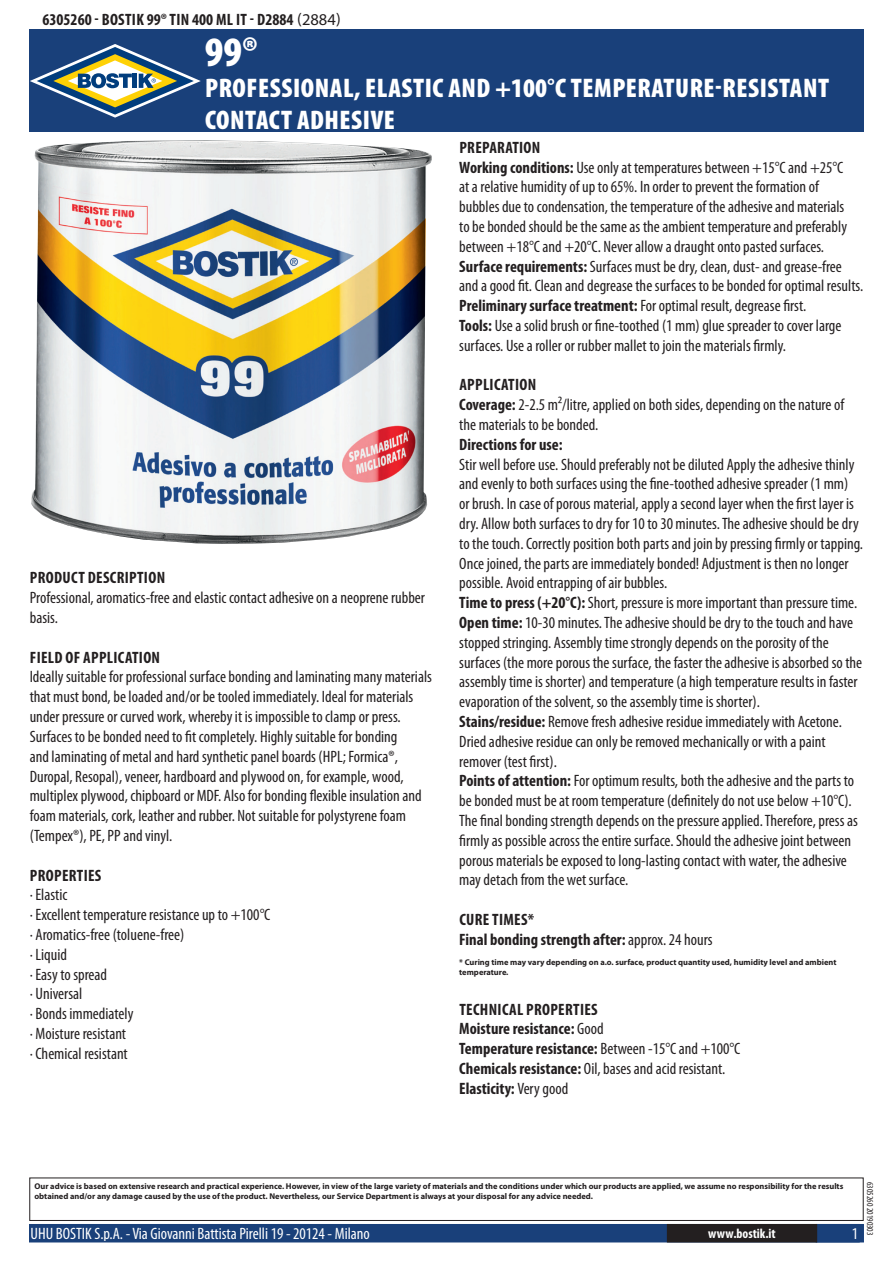
<style>
.page{position:relative;width:893px;height:1263px;background:#fff}
.page>*{position:absolute;margin:0;border:0;box-sizing:border-box;transform-origin:0 0}
.t1{font:900 condensed 42px "Myriad Pro";color:#fff}
.t2{font:900 condensed 27px/32.4px "Myriad Pro";letter-spacing:.02em;color:#fff}
.t3{font:condensed 16.5px/19.8px "Myriad Pro";color:#231f20}
.t4{font:700 condensed 16.5px/19.8px "Myriad Pro";letter-spacing:.02em;color:#231f20}
.t5{font:condensed 16.5px "Myriad Pro";color:#fff}
.t6{font:700 condensed 16.5px "Myriad Pro";color:#231f20}
.t7{font:700 condensed 13.5px "Myriad Pro";color:#fff}
.t8{font:condensed 9px "Myriad Pro";color:#231f20}
.t9{font:700 8.4px/10.1px "Myriad Pro";color:#231f20}
.s1{font-weight:400;font-stretch:normal}
.s2{font-weight:700}
.s3{font-weight:400}
</style>
<div class="page">
<div style="left:30px;top:1225px;width:833px;height:17px;background:#19407a"></div>
<div style="left:29px;top:1224px;width:835px;height:18px;border:2px solid #19407a"></div>
<div style="left:816px;top:1224px;width:44px;height:18px;border:2px solid #19407a"></div>
<div style="left:668px;top:1225px;width:148px;height:17px;background:#231f20"></div>
<div style="left:667px;top:1224px;width:150px;height:18px;border:2px solid #231f20"></div>
<div style="left:29px;top:1177px;width:835px;height:44px;border:1px solid #231f20"></div>
<div style="left:30px;top:30px;width:834px;height:102px;background:#19407a"></div>
<svg style="left:30px;top:44px;width:171px;height:74px"></svg>
<img style="left:31px;top:140px;width:401px;height:404px">
<p class="t6" style="left:43px;top:9px;width:300px">6305260 - Bostik 99® Tin 400 ml IT - D2884 <span class="s1">(2884)</span></p>
<h1 class="t1" style="left:205px;top:25px;width:55px">99®</h1>
<h2 class="t2" style="left:205px;top:71px;width:626px">PROFESSIONAL, ELASTIC AND +100°C TEMPERATURE-RESISTANT<br>CONTACT ADHESIVE</h2>
<p class="t4" style="left:30px;top:568px;width:137px">Product description</p>
<p class="t3" style="left:30px;top:588px;width:397px">Professional, aromatics-free and elastic contact adhesive on a neoprene rubber basis.</p>
<p class="t4" style="left:30px;top:647px;width:132px">Field of application</p>
<p class="t3" style="left:30px;top:667px;width:404px">Ideally suitable for professional surface bonding and laminating many materials that must bond, be loaded and/or be tooled immediately. Ideal for materials under pressure or curved work, whereby it is impossible to clamp or press.<br>Surfaces to be bonded need to fit completely. Highly suitable for bonding<br>and laminating of metal and hard synthetic panel boards (HPL; Formica®, Duropal, Resopal), veneer, hardboard and plywood on, for example, wood, multiplex plywood, chipboard or MDF. Also for bonding flexible insulation and foam materials, cork, leather and rubber. Not suitable for polystyrene foam (Tempex®), PE, PP and vinyl.</p>
<p class="t4" style="left:30px;top:865px;width:73px">Properties</p>
<p class="t3" style="left:30px;top:885px;width:242px">· Elastic<br>· Excellent temperature resistance up to +100°C · Aromatics-free (toluene-free)<br>· Liquid<br>· Easy to spread<br>· Universal<br>· Bonds immediately<br>· Moisture resistant<br>· Chemical resistant</p>
<p class="t3" style="left:459px;top:137px;width:406px"><span class="s2">Preparation<br>Working conditions:</span> Use only at temperatures between +15°C and +25°C<br>at a relative humidity of up to 65%. In order to prevent the formation of bubbles due to condensation, the temperature of the adhesive and materials<br>to be bonded should be the same as the ambient temperature and preferably between +18°C and +20°C. Never allow a draught onto pasted surfaces.<br><span class="s2">Surface requirements:</span> Surfaces must be dry, clean, dust- and grease-free and a good fit. Clean and degrease the surfaces to be bonded for optimal results.<br><span class="s2">Preliminary surface treatment:</span> For optimal result, degrease first.<br><span class="s2">Tools:</span> Use a solid brush or fine-toothed (1 mm) glue spreader to cover large surfaces. Use a roller or rubber mallet to join the materials firmly.</p>
<p class="t3" style="left:459px;top:375px;width:386px"><span class="s2">Application<br>Coverage:</span> 2-2.5 m²/litre, applied on both sides, depending on the nature of the materials to be bonded.</p>
<p class="t4" style="left:459px;top:434px;width:105px">Directions for use:</p>
<p class="t3" style="left:459px;top:454px;width:405px">Stir well before use. Should preferably not be diluted Apply the adhesive thinly and evenly to both surfaces using the fine-toothed adhesive spreader (1 mm)<br>or brush. In case of porous material, apply a second layer when the first layer is dry. Allow both surfaces to dry for 10 to 30 minutes. The adhesive should be dry to the touch. Correctly position both parts and join by pressing firmly or tapping.<br>Once joined, the parts are immediately bonded! Adjustment is then no longer possible. Avoid entrapping of air bubbles.<br><span class="s2">Time to press (+20°C):</span> Short, pressure is more important than pressure time.<br><span class="s2">Open time:</span> 10-30 minutes. The adhesive should be dry to the touch and have stopped stringing. Assembly time strongly depends on the porosity of the surfaces (the more porous the surface, the faster the adhesive is absorbed so the assembly time is shorter) and temperature (a high temperature results in faster evaporation of the solvent, so the assembly time is shorter).<br><span class="s2">Stains/residue:</span> Remove fresh adhesive residue immediately with Acetone.<br>Dried adhesive residue can only be removed mechanically or with a paint remover (test first).<br><span class="s2">Points of attention:</span> For optimum results, both the adhesive and the parts to be bonded must be at room temperature (definitely do not use below +10°C).<br>The final bonding strength depends on the pressure applied. Therefore, press as firmly as possible across the entire surface. Should the adhesive joint between porous materials be exposed to long-lasting contact with water, the adhesive may detach from the wet surface.</p>
<p class="t4" style="left:459px;top:909px;width:255px">Cure times*<br>Final bonding strength after: <span class="s3">approx. 24 hours</span></p>
<p class="t9" style="left:459px;top:957px;width:379px">* Curing time may vary depending on a.o. surface, product quantity used, humidity level and ambient temperature.</p>
<p class="t4" style="left:459px;top:999px;width:283px">Technical properties<br>Moisture resistance: <span class="s3">Good<br></span>Temperature resistance: <span class="s3">Between -15°C and +100°C </span>Chemicals resistance: <span class="s3">Oil, bases and acid resistant.<br></span>Elasticity: <span class="s3">Very good</span></p>
<p class="t9" style="left:34px;top:1181px;width:810px">Our advice is based on extensive research and practical experience. However, in view of the large variety of materials and the conditions under which our products are applied, we assume no responsibility for the results obtained and/or any damage caused by the use of the product. Nevertheless, our Service Department is always at your disposal for any advice needed.</p>
<p class="t5" style="left:31px;top:1224px;width:341px">UHU BOSTIK S.p.A. - Via Giovanni Battista Pirelli 19 - 20124 - Milano</p>
<p class="t7" style="left:708px;top:1225px;width:69px">www.bostik.it</p>
<p class="t5" style="left:852px;top:1224px;width:8px">1</p>
<p class="t8" style="left:875px;top:1182px;width:55px;rotate:90deg">6305260 20190303</p>
</div>
